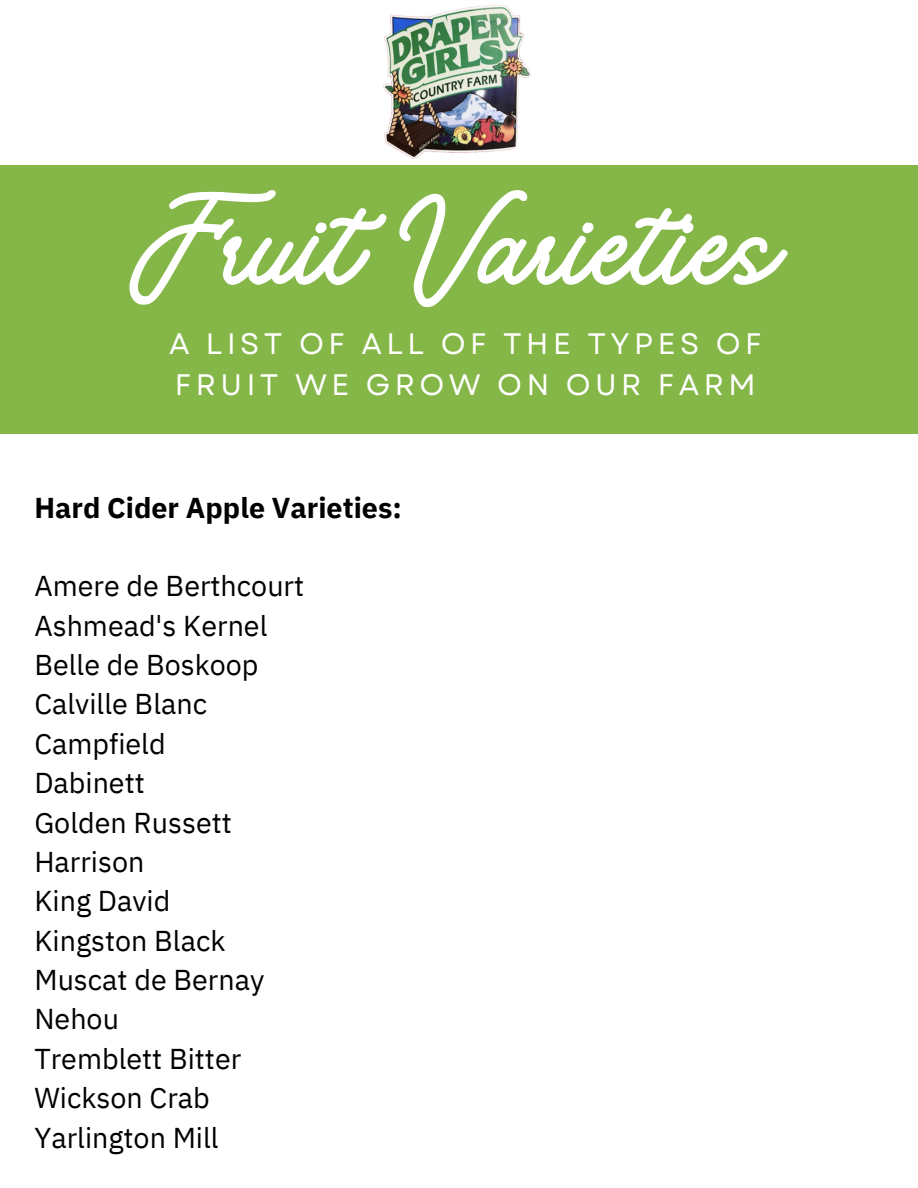
<style>
.page{position:relative;width:918px;height:1188px;background:#fff}
.page>*{position:absolute;margin:0;border:0;box-sizing:border-box;transform-origin:0 0}
.t1{font:135.45px "Vintage Rotter";letter-spacing:.005em;color:#fff}
.t2{font:29.7px/41.2px "Garet";letter-spacing:.155em;color:#fff}
.t3{font:28.65px "IBM Plex Sans";color:#000}
.t4{font:700 28.65px "IBM Plex Sans";color:#000}
</style>
<div class="page">
<div style="left:0;top:165px;width:918px;height:269px;background:#84b748"></div>
<img style="left:383px;top:6px;width:147px;height:153px">
<p class="t1" style="left:134px;top:162px;width:647px">Fruit Varieties</p>
<p class="t2" style="left:169px;top:323px;width:594px">A LIST OF ALL OF THE TYPES OF<br>FRUIT WE GROW ON OUR FARM</p>
<p class="t4" style="left:34px;top:488px;width:369px">Hard Cider Apple Varieties:</p>
<p class="t3" style="left:34px;top:567px;width:271px">Amere de Berthcourt</p>
<p class="t3" style="left:34px;top:606px;width:235px">Ashmead's Kernel</p>
<p class="t3" style="left:34px;top:646px;width:226px">Belle de Boskoop</p>
<p class="t3" style="left:34px;top:685px;width:174px">Calville Blanc</p>
<p class="t3" style="left:34px;top:724px;width:133px">Campfield</p>
<p class="t3" style="left:34px;top:764px;width:112px">Dabinett</p>
<p class="t3" style="left:34px;top:803px;width:199px">Golden Russett</p>
<p class="t3" style="left:34px;top:843px;width:112px">Harrison</p>
<p class="t3" style="left:34px;top:882px;width:137px">King David</p>
<p class="t3" style="left:34px;top:921px;width:193px">Kingston Black</p>
<p class="t3" style="left:34px;top:961px;width:231px">Muscat de Bernay</p>
<p class="t3" style="left:34px;top:1000px;width:86px">Nehou</p>
<p class="t3" style="left:34px;top:1039px;width:208px">Tremblett Bitter</p>
<p class="t3" style="left:34px;top:1079px;width:177px">Wickson Crab</p>
<p class="t3" style="left:34px;top:1118px;width:186px">Yarlington Mill</p>
</div>
